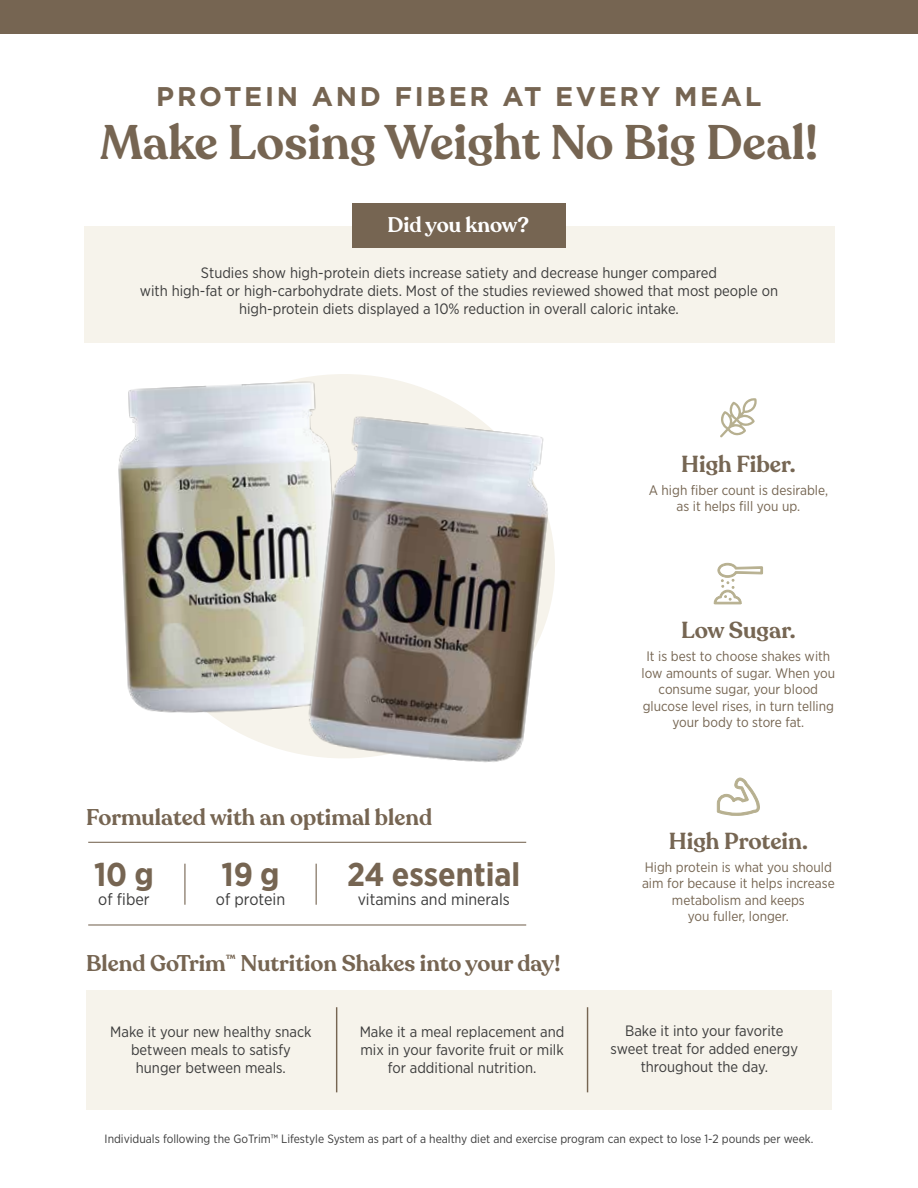
<style>
.page{position:relative;width:918px;height:1188px;background:#fff}
.page>*{position:absolute;margin:0;border:0;box-sizing:border-box;transform-origin:0 0}
.t1{font:600 48px "Recoleta";color:#766552}
.t2{font:700 33px "Gotham Narrow";color:#766552}
.t3{font:700 27px "Gotham";letter-spacing:.1em;color:#766552}
.t4{font:600 22.95px "Recoleta";color:#766653}
.t5{font:600 22.5px "Recoleta";color:#766552}
.t6{font:600 21px "Recoleta";color:#fff}
.t7{font:16.5px "Gotham Narrow";color:#3c3c3c}
.t8{font:16.2px "Gotham Narrow";color:#3c3c3c}
.t9{font:15px/18px "Gotham Narrow";color:#3c3c3c;text-align:center}
.t10{font:13.8px/16.5px "Gotham Narrow";color:#766653;text-align:center}
.t11{font:12px "Gotham Narrow";color:#3c3c3c}
</style>
<div class="page">
<svg style="left:720px;top:398px;width:37px;height:40px"></svg>
<div style="left:0;top:0;width:918px;height:34px;background:#766552"></div>
<div style="left:133px;top:374px;width:422px;height:384px;background:#f6f3eb;border-radius:50%"></div>
<div style="left:84px;top:227px;width:750px;height:116px;background:#f6f3eb"></div>
<div style="left:352px;top:203px;width:214px;height:44px;background:#766552"></div>
<hr style="left:184px;top:864px;width:1px;height:41px;background:#766552">
<hr style="left:316px;top:864px;width:1px;height:41px;background:#766552">
<hr style="left:88px;top:842px;width:438px;height:1px;background:#766552">
<hr style="left:88px;top:924px;width:438px;height:2px;background:#766552">
<img style="left:118px;top:381px;width:198px;height:338px">
<img style="left:300px;top:408px;width:253px;height:355px">
<svg style="left:717px;top:777px;width:43px;height:39px"></svg>
<svg style="left:713px;top:563px;width:50px;height:42px"></svg>
<div style="left:86px;top:990px;width:746px;height:119px;background:#f6f3eb"></div>
<hr style="left:336px;top:1007px;width:1px;height:85px;background:#766552">
<hr style="left:587px;top:1007px;width:1px;height:85px;background:#766552">
<h3 class="t3" style="left:156px;top:79px;width:607px">PROTEIN AND FIBER AT EVERY MEAL</h3>
<h1 class="t1" style="left:100px;top:113px;width:720px">Make Losing Weight No Big Deal!</h1>
<h3 class="t6" style="left:388px;top:211px;width:143px">Did you know?</h3>
<p class="t9" style="left:140px;top:264px;width:640px">Studies show high-protein diets increase satiety and decrease hunger compared<br>with high-fat or high-carbohydrate diets. Most of the studies reviewed showed that most people on high-protein diets displayed a 10% reduction in overall caloric intake.</p>
<h3 class="t4" style="left:681px;top:450px;width:116px">High Fiber.</h3>
<p class="t10" style="left:649px;top:481px;width:181px">A high fiber count is desirable, as it helps fill you up.</p>
<h3 class="t5" style="left:86px;top:803px;width:347px">Formulated with an optimal blend</h3>
<h2 class="t2" style="left:94px;top:853px;width:61px">10 g</h2>
<p class="t7" style="left:98px;top:889px;width:53px">of fiber</p>
<h2 class="t2" style="left:347px;top:853px;width:175px">24 essential</h2>
<p class="t8" style="left:358px;top:890px;width:154px">vitamins and minerals</p>
<h2 class="t2" style="left:221px;top:853px;width:60px">19 g</h2>
<p class="t7" style="left:216px;top:889px;width:71px">of protein</p>
<h3 class="t5" style="left:86px;top:950px;width:476px">Blend GoTrim<sup>™</sup> Nutrition Shakes into your day!</h3>
<h3 class="t4" style="left:681px;top:616px;width:116px">Low Sugar.</h3>
<p class="t10" style="left:642px;top:648px;width:195px">It is best to choose shakes with low amounts of sugar. When you consume sugar, your blood glucose level rises, in turn telling your body to store fat.</p>
<h3 class="t4" style="left:669px;top:827px;width:141px">High Protein.</h3>
<p class="t10" style="left:642px;top:859px;width:194px">High protein is what you should aim for because it helps increase metabolism and keeps<br>you fuller, longer.</p>
<p class="t9" style="left:110px;top:1023px;width:203px">Make it your new healthy snack between meals to satisfy hunger between meals.</p>
<p class="t9" style="left:360px;top:1023px;width:206px">Make it a meal replacement and mix in your favorite fruit or milk for additional nutrition.</p>
<p class="t9" style="left:611px;top:1022px;width:189px">Bake it into your favorite sweet treat for added energy throughout the day.</p>
<p class="t11" style="left:105px;top:1131px;width:710px">Individuals following the GoTrim™ Lifestyle System as part of a healthy diet and exercise program can expect to lose 1-2 pounds per week.</p>
</div>
